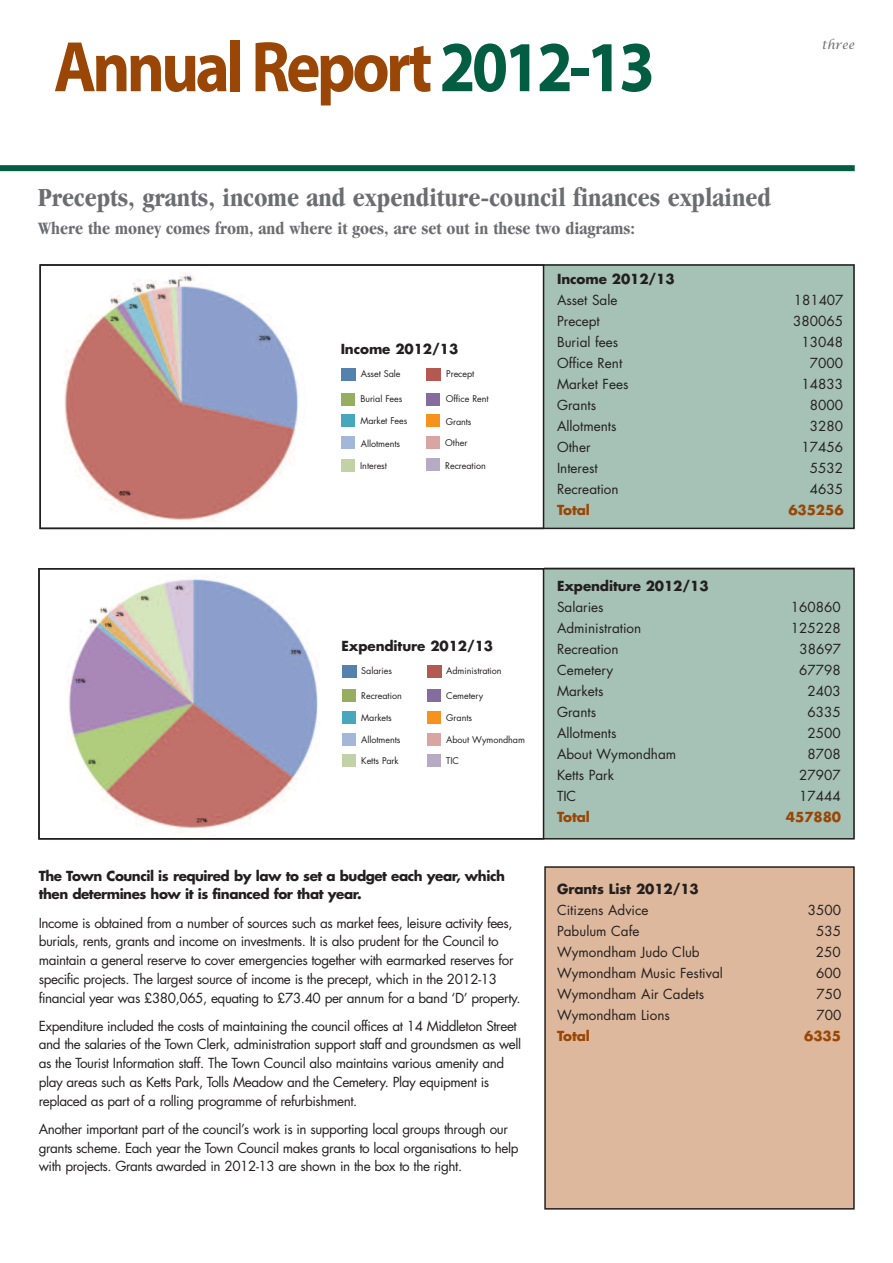
<style>
.page{position:relative;width:893px;height:1263px;background:#fff}
.page>*{position:absolute;margin:0;border:0;box-sizing:border-box;transform-origin:0 0}
.t1{font:700 72.15px "Myriad Pro";letter-spacing:-.055em;color:#994606;scale:.9 1}
.t2{font:700 condensed 27px "Garamond";color:#6c6d70}
.t3{font:700 condensed 18px "Garamond";color:#6c6d70}
.t4{font:13.5px/18.8px "Futura";letter-spacing:-.03em;color:#231f20}
.t5{font:13.5px "Futura";color:#231f20}
.t6{font:700 13.5px/18.8px "Futura";letter-spacing:-.035em;color:#231f20}
.t7{font:700 13.5px "Futura";letter-spacing:-.005em;color:#231f20}
.t8{font:700 13.5px "Futura";letter-spacing:-.005em;color:#994606}
.t9{font:italic 12px "Lucida Calligraphy";color:#6c6d70}
.t10{font:9px "Futura";letter-spacing:-.005em;color:#231f20}
.s1{color:#035d41}
</style>
<div class="page">
<div style="left:544px;top:264px;width:311px;height:264px;background:#a6c1b5"></div>
<div style="left:544px;top:568px;width:311px;height:271px;background:#a6c1b5"></div>
<div style="left:39px;top:264px;width:816px;height:265px;border:2px solid #231f20"></div>
<div style="left:0;top:165px;width:855px;height:6px;background:#035d41"></div>
<div style="left:38px;top:568px;width:817px;height:271px;border:2px solid #231f20"></div>
<div style="left:545px;top:867px;width:309px;height:342px;background:#ddb89c"></div>
<div style="left:544px;top:866px;width:311px;height:343px;border:2px solid #231f20"></div>
<div style="left:342px;top:665px;width:14px;height:12px;background:#5481ad"></div>
<div style="left:342px;top:689px;width:14px;height:13px;background:#97ae60"></div>
<div style="left:342px;top:711px;width:14px;height:12px;background:#47a7bc"></div>
<div style="left:342px;top:733px;width:14px;height:12px;background:#a3b8d8"></div>
<div style="left:427px;top:665px;width:14px;height:12px;background:#b35952"></div>
<div style="left:427px;top:689px;width:14px;height:13px;background:#846d9e"></div>
<div style="left:427px;top:711px;width:14px;height:12px;background:#f7931d"></div>
<div style="left:427px;top:733px;width:14px;height:12px;background:#d9a5a2"></div>
<div style="left:342px;top:755px;width:14px;height:12px;background:#c2d2a6"></div>
<div style="left:427px;top:755px;width:14px;height:12px;background:#b6aac5"></div>
<img style="left:68px;top:579px;width:250px;height:254px">
<img style="left:64px;top:272px;width:234px;height:252px">
<div style="left:341px;top:368px;width:14px;height:13px;background:#5481ad"></div>
<div style="left:341px;top:393px;width:14px;height:12px;background:#97ae60"></div>
<div style="left:341px;top:415px;width:14px;height:12px;background:#47a7bc"></div>
<div style="left:341px;top:437px;width:14px;height:12px;background:#a3b8d8"></div>
<div style="left:426px;top:368px;width:14px;height:13px;background:#b35952"></div>
<div style="left:426px;top:393px;width:14px;height:12px;background:#846d9e"></div>
<div style="left:426px;top:437px;width:14px;height:12px;background:#d9a5a2"></div>
<div style="left:341px;top:459px;width:13px;height:12px;background:#c2d2a6"></div>
<div style="left:426px;top:459px;width:14px;height:12px;background:#b6aac5"></div>
<div style="left:426px;top:415px;width:14px;height:12px;background:#f7931d"></div>
<h1 class="t1" style="left:54px;top:40px;width:670px">Annual Report <span class="s1">2012-13</span></h1>
<h2 class="t2" style="left:38px;top:187px;width:734px">Precepts, grants, income and expenditure-council finances explained</h2>
<h3 class="t3" style="left:38px;top:222px;width:598px">Where the money comes from, and where it goes, are set out in these two diagrams:</h3>
<p class="t9" style="left:821px;top:37px;width:35px">three</p>
<p class="t7" style="left:341px;top:343px;width:119px">Income 2012/13</p>
<p class="t10" style="left:446px;top:370px;width:30px">Precept</p>
<p class="t10" style="left:360px;top:395px;width:44px">Burial Fees</p>
<p class="t10" style="left:446px;top:395px;width:44px">Office Rent</p>
<p class="t10" style="left:360px;top:417px;width:49px">Market Fees</p>
<p class="t10" style="left:446px;top:417px;width:27px">Grants</p>
<p class="t10" style="left:361px;top:439px;width:41px">Allotments</p>
<p class="t10" style="left:445px;top:439px;width:24px">Other</p>
<p class="t10" style="left:360px;top:461px;width:28px">Interest</p>
<p class="t10" style="left:361px;top:370px;width:41px">Asset Sale</p>
<p class="t10" style="left:445px;top:461px;width:42px">Recreation</p>
<p class="t7" style="left:342px;top:639px;width:153px">Expenditure 2012/13</p>
<p class="t10" style="left:361px;top:666px;width:32px">Salaries</p>
<p class="t10" style="left:446px;top:666px;width:57px">Administration</p>
<p class="t10" style="left:361px;top:691px;width:42px">Recreation</p>
<p class="t10" style="left:446px;top:691px;width:38px">Cemetery</p>
<p class="t10" style="left:361px;top:714px;width:32px">Markets</p>
<p class="t10" style="left:446px;top:714px;width:27px">Grants</p>
<p class="t10" style="left:361px;top:735px;width:41px">Allotments</p>
<p class="t10" style="left:446px;top:735px;width:80px">About Wymondham</p>
<p class="t10" style="left:361px;top:756px;width:39px">Ketts Park</p>
<p class="t10" style="left:446px;top:756px;width:14px">TIC</p>
<p class="t6" style="left:39px;top:867px;width:468px">The Town Council is required by law to set a budget each year, which then determines how it is financed for that year.</p>
<p class="t4" style="left:39px;top:914px;width:483px">Income is obtained from a number of sources such as market fees, leisure activity fees, burials, rents, grants and income on investments. It is also prudent for the Council to maintain a general reserve to cover emergencies together with earmarked reserves for specific projects. The largest source of income is the precept, which in the 2012-13 financial year was £380,065, equating to £73.40 per annum for a band ‘D’ property.</p>
<p class="t4" style="left:39px;top:1017px;width:484px">Expenditure included the costs of maintaining the council offices at 14 Middleton Street and the salaries of the Town Clerk, administration support staff and groundsmen as well as the Tourist Information staff. The Town Council also maintains various amenity and play areas such as Ketts Park, Tolls Meadow and the Cemetery. Play equipment is replaced as part of a rolling programme of refurbishment.</p>
<p class="t4" style="left:39px;top:1120px;width:481px">Another important part of the council’s work is in supporting local groups through our grants scheme. Each year the Town Council makes grants to local organisations to help with projects. Grants awarded in 2012-13 are shown in the box to the right.</p>
<p class="t7" style="left:557px;top:273px;width:119px">Income 2012/13</p>
<p class="t5" style="left:557px;top:294px;width:62px">Asset Sale</p>
<p class="t4" style="left:794px;top:292px;width:51px">181407</p>
<p class="t5" style="left:557px;top:315px;width:44px">Precept</p>
<p class="t4" style="left:793px;top:313px;width:51px">380065</p>
<p class="t5" style="left:557px;top:336px;width:63px">Burial fees</p>
<p class="t4" style="left:802px;top:334px;width:43px">13048</p>
<p class="t5" style="left:557px;top:357px;width:67px">Office Rent</p>
<p class="t4" style="left:810px;top:355px;width:35px">7000</p>
<p class="t5" style="left:557px;top:378px;width:73px">Market Fees</p>
<p class="t4" style="left:802px;top:376px;width:43px">14833</p>
<p class="t4" style="left:557px;top:397px;width:41px">Grants</p>
<p class="t4" style="left:810px;top:397px;width:35px">8000</p>
<p class="t5" style="left:557px;top:420px;width:61px">Allotments</p>
<p class="t4" style="left:810px;top:418px;width:35px">3280</p>
<p class="t4" style="left:557px;top:439px;width:35px">Other</p>
<p class="t4" style="left:802px;top:439px;width:43px">17456</p>
<p class="t5" style="left:557px;top:462px;width:42px">Interest</p>
<p class="t4" style="left:810px;top:460px;width:35px">5532</p>
<p class="t5" style="left:557px;top:483px;width:63px">Recreation</p>
<p class="t4" style="left:810px;top:481px;width:35px">4635</p>
<p class="t8" style="left:557px;top:504px;width:34px">Total</p>
<p class="t8" style="left:788px;top:504px;width:57px">635256</p>
<p class="t7" style="left:557px;top:580px;width:153px">Expenditure 2012/13</p>
<p class="t5" style="left:557px;top:601px;width:48px">Salaries</p>
<p class="t4" style="left:791px;top:599px;width:51px">160860</p>
<p class="t5" style="left:557px;top:622px;width:86px">Administration</p>
<p class="t4" style="left:791px;top:620px;width:51px">125228</p>
<p class="t5" style="left:557px;top:643px;width:63px">Recreation</p>
<p class="t4" style="left:799px;top:641px;width:43px">38697</p>
<p class="t5" style="left:557px;top:664px;width:58px">Cemetery</p>
<p class="t4" style="left:799px;top:662px;width:43px">67798</p>
<p class="t5" style="left:557px;top:685px;width:48px">Markets</p>
<p class="t4" style="left:807px;top:683px;width:35px">2403</p>
<p class="t4" style="left:557px;top:704px;width:41px">Grants</p>
<p class="t4" style="left:807px;top:704px;width:35px">6335</p>
<p class="t5" style="left:557px;top:727px;width:61px">Allotments</p>
<p class="t4" style="left:807px;top:725px;width:35px">2500</p>
<p class="t5" style="left:557px;top:748px;width:121px">About Wymondham</p>
<p class="t4" style="left:807px;top:746px;width:35px">8708</p>
<p class="t5" style="left:557px;top:769px;width:59px">Ketts Park</p>
<p class="t4" style="left:799px;top:767px;width:43px">27907</p>
<p class="t4" style="left:557px;top:788px;width:21px">TIC</p>
<p class="t4" style="left:799px;top:788px;width:43px">17444</p>
<p class="t8" style="left:557px;top:811px;width:34px">Total</p>
<p class="t8" style="left:786px;top:811px;width:57px">457880</p>
<p class="t7" style="left:557px;top:882px;width:143px">Grants List 2012/13</p>
<p class="t5" style="left:557px;top:903px;width:93px">Citizens Advice</p>
<p class="t4" style="left:808px;top:901px;width:35px">3500</p>
<p class="t5" style="left:557px;top:924px;width:84px">Pabulum Cafe</p>
<p class="t4" style="left:816px;top:922px;width:26px">535</p>
<p class="t5" style="left:557px;top:945px;width:144px">Wymondham Judo Club</p>
<p class="t4" style="left:816px;top:943px;width:26px">250</p>
<p class="t5" style="left:557px;top:966px;width:167px">Wymondham Music Festival</p>
<p class="t4" style="left:816px;top:964px;width:26px">600</p>
<p class="t5" style="left:557px;top:987px;width:149px">Wymondham Air Cadets</p>
<p class="t4" style="left:817px;top:985px;width:26px">750</p>
<p class="t5" style="left:557px;top:1008px;width:114px">Wymondham Lions</p>
<p class="t4" style="left:817px;top:1006px;width:26px">700</p>
<p class="t8" style="left:557px;top:1029px;width:34px">Total</p>
<p class="t8" style="left:804px;top:1029px;width:38px">6335</p>
</div>
